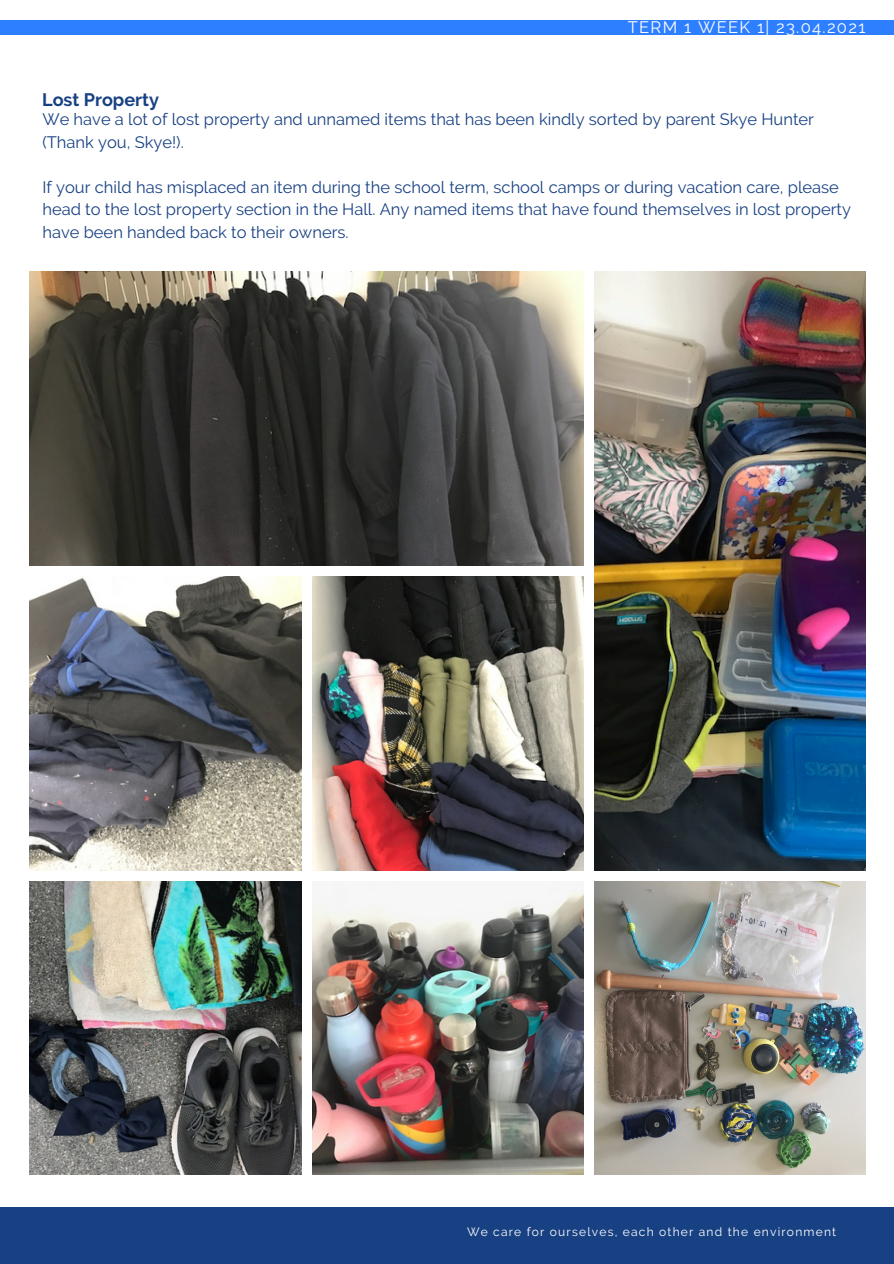
<style>
.page{position:relative;width:894px;height:1264px;background:#fff}
.page>*{position:absolute;margin:0;border:0;box-sizing:border-box;transform-origin:0 0}
.t1{font:700 18px "Raleway";color:#184183}
.t2{font:16.5px/22.5px "Raleway";color:#184183}
.t3{font:16.5px "Raleway";letter-spacing:.08em;color:#fff}
.t4{font:12px "Raleway";letter-spacing:.1em;color:#fff}
</style>
<div class="page">
<img style="left:30px;top:271px;width:553px;height:294px">
<img style="left:30px;top:576px;width:271px;height:294px">
<img style="left:312px;top:576px;width:271px;height:294px">
<img style="left:30px;top:881px;width:271px;height:293px">
<img style="left:312px;top:881px;width:271px;height:293px">
<img style="left:594px;top:271px;width:271px;height:599px">
<img style="left:594px;top:881px;width:271px;height:293px">
<div style="left:0;top:21px;width:893px;height:13px;background:#2e7fff"></div>
<div style="left:0;top:1207px;width:893px;height:56px;background:#184183"></div>
<p class="t1" style="left:42px;top:89px;width:118px">Lost Property</p>
<p class="t3" style="left:627px;top:18px;width:239px">TERM 1 WEEK 1| 23.04.2021</p>
<p class="t2" style="left:42px;top:108px;width:772px">We have a lot of lost property and unnamed items that has been kindly sorted by parent Skye Hunter (Thank you, Skye!).</p>
<p class="t2" style="left:42px;top:176px;width:809px">If your child has misplaced an item during the school term, school camps or during vacation care, please head to the lost property section in the Hall. Any named items that have found themselves in lost property have been handed back to their owners.</p>
<p class="t4" style="left:467px;top:1224px;width:370px">We care for ourselves, each other and the environment</p>
</div>
